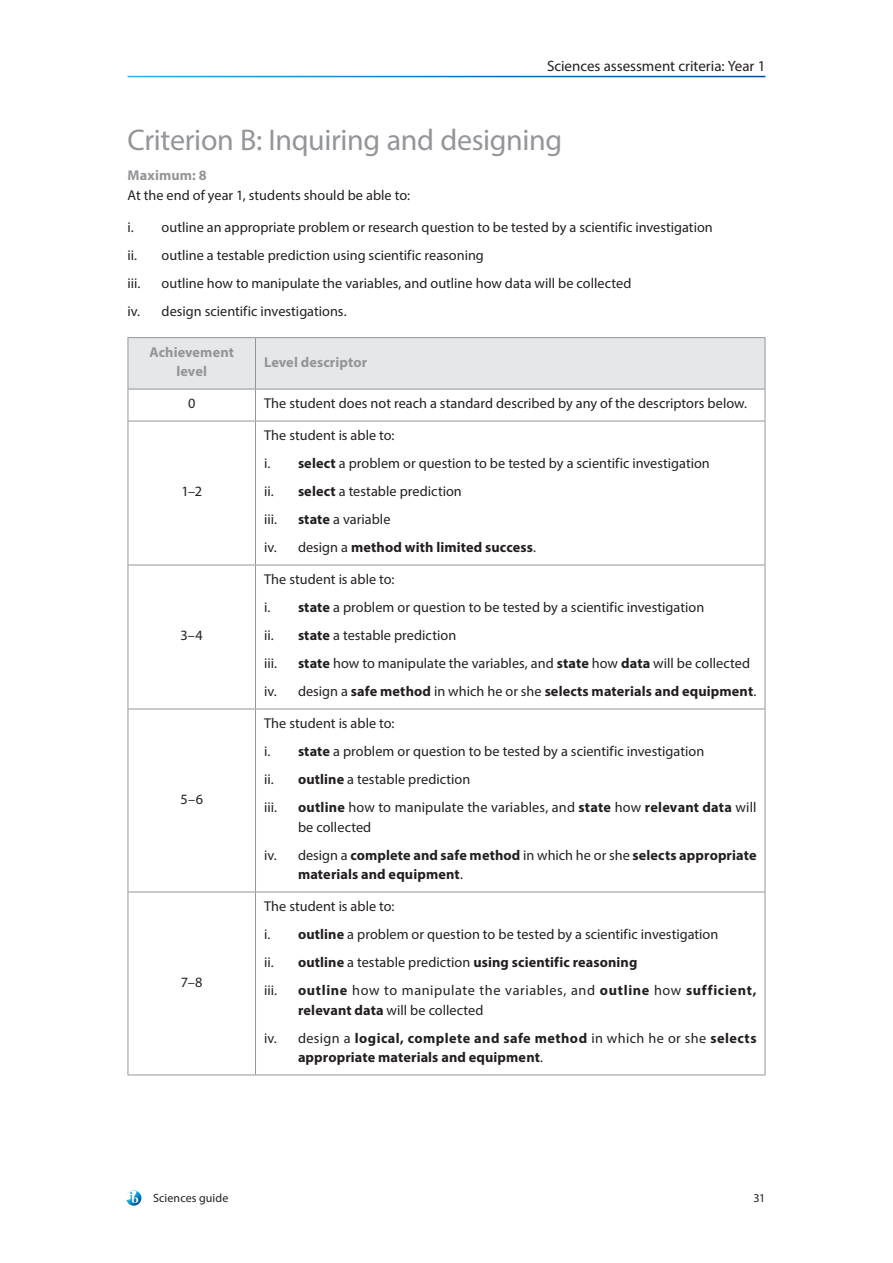
<style>
.page{position:relative;width:893px;height:1263px;background:#fff}
.page>*{position:absolute;margin:0;border:0;box-sizing:border-box;transform-origin:0 0}
.t1{font:30px "Myriad Pro";letter-spacing:-.01em;color:#939598}
.t2{font:15px "Myriad Pro";color:#231f20}
.t3{font:14.25px/28px "Myriad Pro";letter-spacing:.005em;color:#231f20}
.t4{font:700 14.25px/19.5px "Myriad Pro";letter-spacing:.01em;color:#231f20}
.t5{font:14.25px/19.5px "Myriad Pro";letter-spacing:.04em;color:#231f20}
.t6{font:700 14.25px/19.5px "Myriad Pro";letter-spacing:.005em;color:#939598;text-align:center}
.t7{font:12px "Myriad Pro";letter-spacing:.01em;color:#231f20}
.s1{font-weight:700}
.s2{font-weight:400}
</style>
<div class="page">
<svg style="left:126px;top:1190px;width:15px;height:16px"></svg>
<div style="left:129px;top:338px;width:636px;height:51px;background:#e6e7e9"></div>
<hr style="left:128px;top:337px;width:127px;height:1px;background:#939598">
<hr style="left:128px;top:338px;width:1px;height:51px;background:#939598">
<hr style="left:255px;top:337px;width:510px;height:1px;background:#939598">
<hr style="left:255px;top:338px;width:1px;height:51px;background:#939598">
<hr style="left:765px;top:338px;width:1px;height:51px;background:#939598">
<hr style="left:128px;top:389px;width:127px;height:1px;background:#939598">
<hr style="left:128px;top:389px;width:1px;height:32px;background:#939598">
<hr style="left:255px;top:389px;width:510px;height:1px;background:#939598">
<hr style="left:255px;top:389px;width:1px;height:32px;background:#939598">
<hr style="left:765px;top:389px;width:1px;height:32px;background:#939598">
<hr style="left:128px;top:421px;width:127px;height:1px;background:#939598">
<hr style="left:128px;top:421px;width:1px;height:144px;background:#939598">
<hr style="left:255px;top:421px;width:510px;height:1px;background:#939598">
<hr style="left:255px;top:421px;width:1px;height:144px;background:#939598">
<hr style="left:765px;top:421px;width:1px;height:144px;background:#939598">
<hr style="left:128px;top:565px;width:127px;height:1px;background:#939598">
<hr style="left:128px;top:565px;width:1px;height:144px;background:#939598">
<hr style="left:255px;top:565px;width:510px;height:1px;background:#939598">
<hr style="left:255px;top:565px;width:1px;height:144px;background:#939598">
<hr style="left:765px;top:565px;width:1px;height:144px;background:#939598">
<hr style="left:128px;top:709px;width:127px;height:1px;background:#939598">
<hr style="left:128px;top:709px;width:1px;height:183px;background:#939598">
<hr style="left:255px;top:709px;width:510px;height:1px;background:#939598">
<hr style="left:255px;top:709px;width:1px;height:183px;background:#939598">
<hr style="left:765px;top:709px;width:1px;height:183px;background:#939598">
<hr style="left:128px;top:892px;width:127px;height:1px;background:#939598">
<hr style="left:128px;top:892px;width:1px;height:182px;background:#939598">
<hr style="left:255px;top:892px;width:510px;height:1px;background:#939598">
<hr style="left:255px;top:892px;width:1px;height:182px;background:#939598">
<hr style="left:765px;top:892px;width:1px;height:182px;background:#939598">
<hr style="left:128px;top:1074px;width:127px;height:1px;background:#939598">
<hr style="left:255px;top:1074px;width:510px;height:1px;background:#939598">
<p class="t2" style="left:547px;top:56px;width:220px">Sciences assessment criteria: Year 1</p>
<h1 class="t1" style="left:128px;top:121px;width:436px">Criterion B: Inquiring and designing</h1>
<p class="t6" style="left:128px;top:165px;width:81px">Maximum: 8</p>
<p class="t3" style="left:128px;top:181px;width:284px">At the end of year 1, students should be able to:</p>
<p class="t3" style="left:128px;top:213px;width:587px">i. outline an appropriate problem or research question to be tested by a scientific investigation ii. outline a testable prediction using scientific reasoning<br>iii.</p>
<p class="t3" style="left:128px;top:269px;width:505px;text-indent:34px">outline how to manipulate the variables, and outline how data will be collected iv. design scientific investigations.</p>
<p class="t6" style="left:149px;top:342px;width:86px">Achievement level</p>
<p class="t6" style="left:264px;top:352px;width:105px">Level descriptor</p>
<p class="t3" style="left:188px;top:389px;width:9px">0</p>
<p class="t3" style="left:264px;top:389px;width:485px">The student does not reach a standard described by any of the descriptors below.</p>
<p class="t3" style="left:181px;top:477px;width:22px">1–2</p>
<p class="t3" style="left:180px;top:621px;width:24px">3–4</p>
<p class="t3" style="left:180px;top:785px;width:24px">5–6</p>
<p class="t3" style="left:181px;top:968px;width:23px">7–8</p>
<p class="t3" style="left:264px;top:421px;width:447px">The student is able to:<br>i. <span class="s1">select</span> a problem or question to be tested by a scientific investigation ii. <span class="s1">select</span> a testable prediction<br>iii.</p>
<p class="t4" style="left:264px;top:505px;width:273px;line-height:28px;text-indent:34px">state <span class="s2">a variable<br>iv. design a</span> method with limited success<span class="s2">.</span></p>
<p class="t3" style="left:264px;top:565px;width:442px">The student is able to:<br>i. <span class="s1">state</span> a problem or question to be tested by a scientific investigation ii. <span class="s1">state</span> a testable prediction<br>iii.</p>
<p class="t3" style="left:264px;top:649px;width:494px;text-indent:34px"><span class="s1">state</span> how to manipulate the variables, and <span class="s1">state</span> how <span class="s1">data</span> will be collected iv. design a <span class="s1">safe method</span> in which he or she <span class="s1">selects materials and equipment</span>.</p>
<p class="t3" style="left:264px;top:709px;width:442px">The student is able to:<br>i. <span class="s1">state</span> a problem or question to be tested by a scientific investigation ii. <span class="s1">outline</span> a testable prediction<br>iii.</p>
<p class="t3" style="left:298px;top:797px;width:460px;line-height:19.5px"><span class="s1">outline</span> how to manipulate the variables, and <span class="s1">state</span> how <span class="s1">relevant data</span> will be collected</p>
<p class="t4" style="left:298px;top:845px;width:460px;text-indent:-34px"><span class="s2">iv. design a</span> complete and safe method <span class="s2">in which he or she</span> selects appropriate materials and equipment<span class="s2">.</span></p>
<p class="t3" style="left:264px;top:892px;width:456px">The student is able to:<br>i. <span class="s1">outline</span> a problem or question to be tested by a scientific investigation ii. <span class="s1">outline</span> a testable prediction <span class="s1">using scientific reasoning<br></span>iii.</p>
<p class="t5" style="left:298px;top:980px;width:460px"><span class="s1">outline</span> how to manipulate the variables, and <span class="s1">outline</span> how <span class="s1">sufficient, relevant data</span> will be collected</p>
<p class="t4" style="left:298px;top:1028px;width:460px;text-indent:-34px"><span class="s2">iv. design a</span> logical, complete and safe method <span class="s2">in which he or she</span> selects appropriate materials and equipment<span class="s2">.</span></p>
<p class="t7" style="left:153px;top:1190px;width:77px">Sciences guide</p>
<p class="t7" style="left:754px;top:1190px;width:13px">31</p>
</div>
